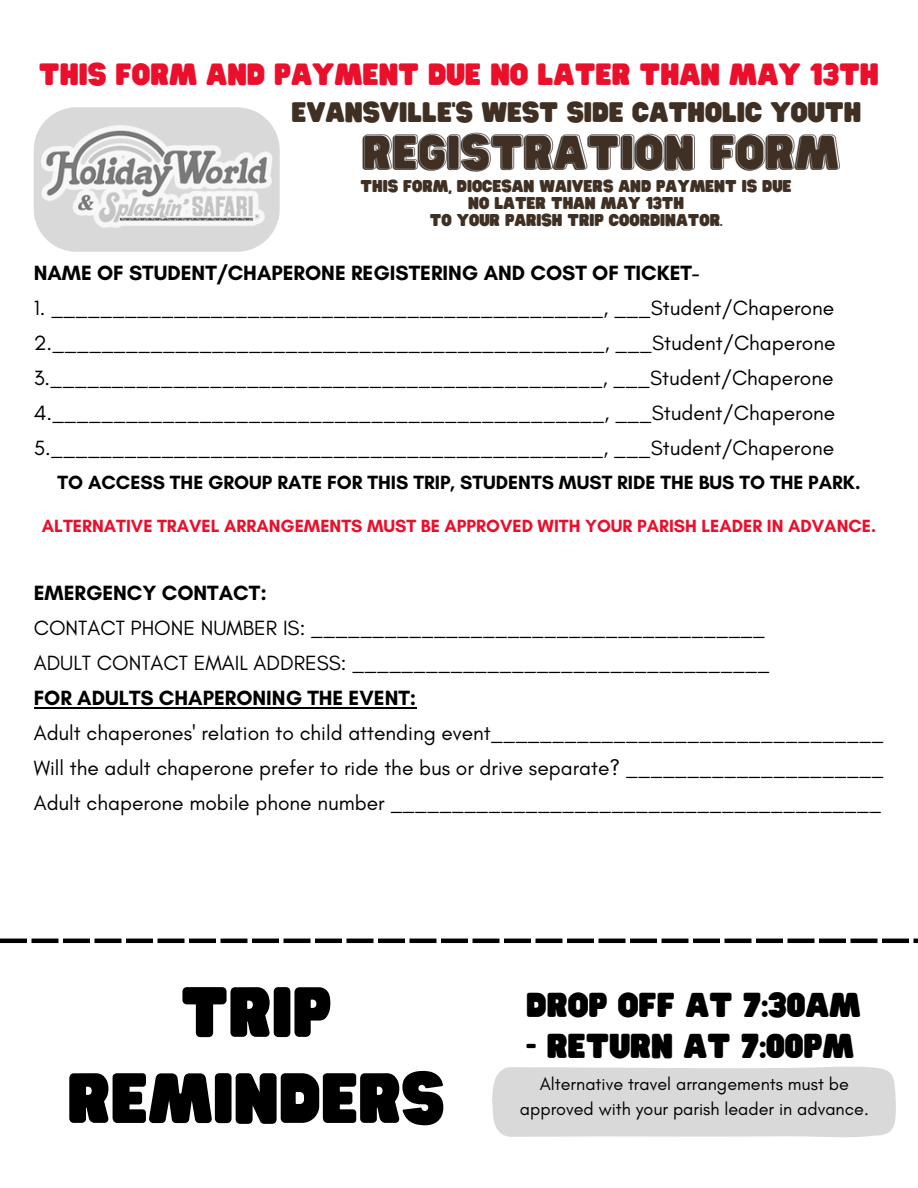
<style>
.page{position:relative;width:918px;height:1188px;background:#fff}
.page>*{position:absolute;margin:0;border:0;box-sizing:border-box;transform-origin:0 0}
.t1{font:62.4px/86.1px "Hitand Run";color:#000;text-align:center}
.t2{font:43.05px "Hitand Run";color:#403023}
.t3{font:30.3px "Hitand Run";color:#000}
.t4{font:27px "Hitand Run";color:#ea102c}
.t5{font:24.75px "Hitand Run";color:#403023}
.t6{font:21px/35px "Glacial Indifference";color:#000;text-align:justify}
.t7{font:700 21px "Glacial Indifference";color:#000}
.t8{font:700 19.5px "Glacial Indifference";color:#000}
.t9{font:700 18px "Glacial Indifference";color:#ea102c}
.t10{font:18px/24.8px "Glacial Indifference";color:#000;text-align:center}
.t11{font:15px "Hitand Run";color:#403023}
</style>
<div class="page">
<div style="left:34px;top:107px;width:246px;height:145px;background:#d9d9d9;border-radius:43px"></div>
<img style="left:34px;top:121px;width:246px;height:111px">
<hr style="left:34px;top:707px;width:382px;height:2px;background:#000">
<svg style="left:364px;top:132px;width:476px;height:40px"></svg>
<svg style="left:0;top:939px;width:918px;height:4px"></svg>
<div style="left:492px;top:1066px;width:404px;height:72px;background:#d9d9d9"></div>
<p class="t4" style="left:39px;top:59px;width:842px">THIS FORM AND PAYMENT DUE NO LATER THAN MAY 13TH</p>
<p class="t5" style="left:291px;top:99px;width:571px">EVANSVILLE'S WEST SIDE CATHOLIC YOUTH</p>
<h2 class="t2" style="left:362px;top:129px;width:479px">REGISTRATION FORM</h2>
<p class="t11" style="left:361px;top:178px;width:433px">THIS FORM, DIOCESAN WAIVERS AND PAYMENT IS DUE</p>
<h4 class="t11" style="left:468px;top:195px;width:217px">NO LATER THAN MAY 13TH</h4>
<p class="t11" style="left:430px;top:212px;width:294px">TO YOUR PARISH TRIP COORDINATOR.</p>
<p class="t7" style="left:34px;top:261px;width:667px">NAME OF STUDENT/CHAPERONE REGISTERING AND COST OF TICKET-</p>
<p class="t6" style="left:34px;top:291px;width:803px">1. _____________________________________________, ___Student/Chaperone 2._____________________________________________, ___Student/Chaperone 3._____________________________________________, ___Student/Chaperone 4._____________________________________________, ___Student/Chaperone 5._____________________________________________, ___Student/Chaperone</p>
<p class="t8" style="left:58px;top:471px;width:804px">TO ACCESS THE GROUP RATE FOR THIS TRIP, STUDENTS MUST RIDE THE BUS TO THE PARK.</p>
<p class="t9" style="left:42px;top:515px;width:836px">ALTERNATIVE TRAVEL ARRANGEMENTS MUST BE APPROVED WITH YOUR PARISH LEADER IN ADVANCE.</p>
<p class="t7" style="left:34px;top:581px;width:235px">EMERGENCY CONTACT:</p>
<p class="t6" style="left:34px;top:611px;width:737px">CONTACT PHONE NUMBER IS: _____________________________________<br>ADULT CONTACT EMAIL ADDRESS: __________________________________</p>
<p class="t7" style="left:34px;top:686px;width:384px">FOR ADULTS CHAPERONING THE EVENT:</p>
<p class="t6" style="left:34px;top:716px;width:851px">Adult chaperones' relation to child attending event________________________________ Will the adult chaperone prefer to ride the bus or drive separate? _____________________ Adult chaperone mobile phone number ________________________________________</p>
<h1 class="t1" style="left:67px;top:972px;width:378px">TRIP<br>REMINDERS</h1>
<h3 class="t3" style="left:526px;top:988px;width:336px">DROP OFF AT 7:30AM</h3>
<h3 class="t3" style="left:526px;top:1029px;width:329px">- RETURN AT 7:00PM</h3>
<p class="t10" style="left:520px;top:1072px;width:350px">Alternative travel arrangements must be approved with your parish leader in advance.</p>
</div>
